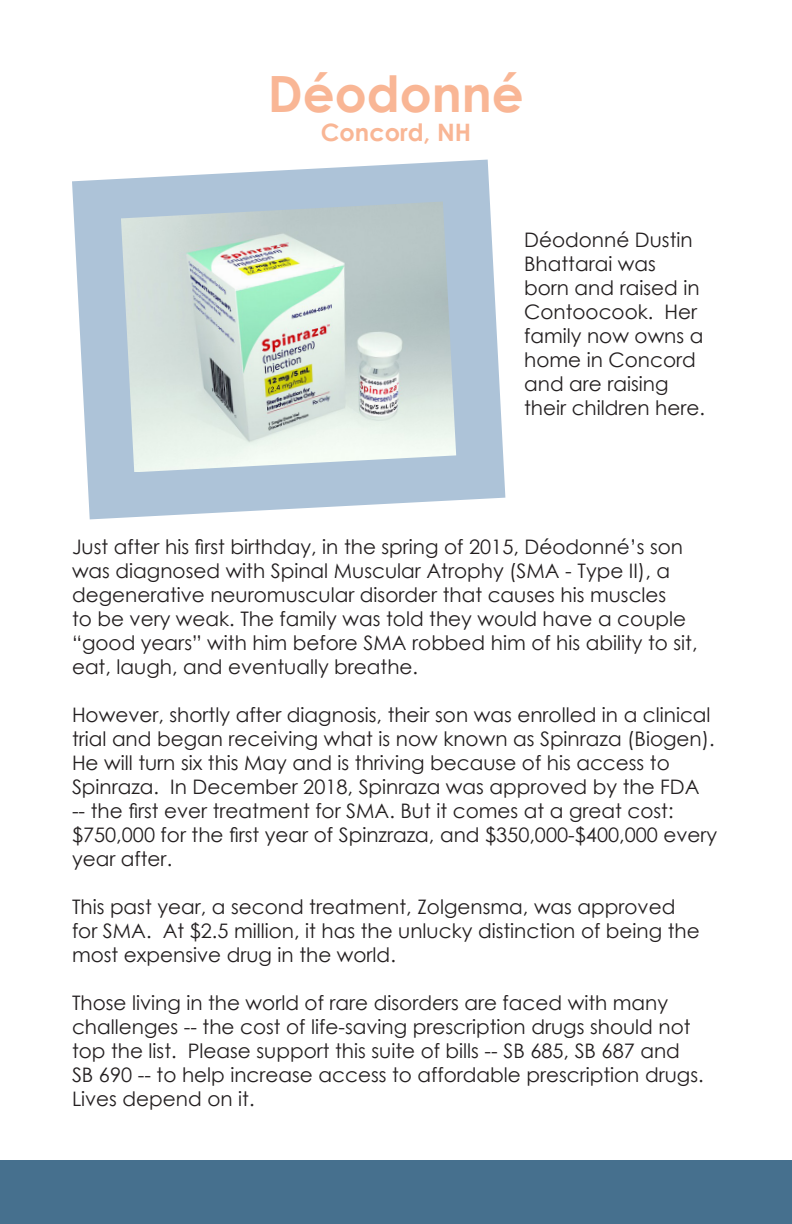
<style>
.page{position:relative;width:792px;height:1224px;background:#fff}
.page>*{position:absolute;margin:0;border:0;box-sizing:border-box;transform-origin:0 0}
.t1{font:700 50px "Century Gothic";color:#f9b695}
.t2{font:700 24px "Century Gothic";color:#f9b695}
.t3{font:20px/24px "Century Gothic";color:#231f20}
</style>
<div class="page">
<div style="left:0;top:1161px;width:792px;height:63px;background:#46708e"></div>
<svg style="left:72px;top:160px;width:433px;height:359px;fill:#adc3d8"></svg>
<img style="left:121px;top:202px;width:335px;height:270px">
<p class="t1" style="left:268px;top:56px;width:257px">Déodonné</p>
<p class="t2" style="left:321px;top:114px;width:152px">Concord, NH</p>
<p class="t3" style="left:524px;top:227px;width:182px">Déodonné Dustin<br>Bhattarai was born and raised in<br>Contoocook. Her family now owns a home in Concord and are raising their children here.</p>
<p class="t3" style="left:72px;top:534px;width:627px">Just after his first birthday, in the spring of 2015, Déodonné’s son was diagnosed with Spinal Muscular Atrophy (SMA - Type II), a degenerative neuromuscular disorder that causes his muscles<br>to be very weak. The family was told they would have a couple “good years” with him before SMA robbed him of his ability to sit, eat, laugh, and eventually breathe.</p>
<p class="t3" style="left:72px;top:702px;width:647px">However, shortly after diagnosis, their son was enrolled in a clinical trial and began receiving what is now known as Spinraza (Biogen).<br>He will turn six this May and is thriving because of his access to Spinraza. In December 2018, Spinraza was approved by the FDA -- the first ever treatment for SMA. But it comes at a great cost: $750,000 for the first year of Spinzraza, and $350,000-$400,000 every year after.</p>
<p class="t3" style="left:72px;top:894px;width:629px">This past year, a second treatment, Zolgensma, was approved for SMA. At $2.5 million, it has the unlucky distinction of being the most expensive drug in the world.</p>
<p class="t3" style="left:72px;top:990px;width:633px">Those living in the world of rare disorders are faced with many challenges -- the cost of life-saving prescription drugs should not top the list. Please support this suite of bills -- SB 685, SB 687 and SB 690 -- to help increase access to affordable prescription drugs.<br>Lives depend on it.</p>
</div>
